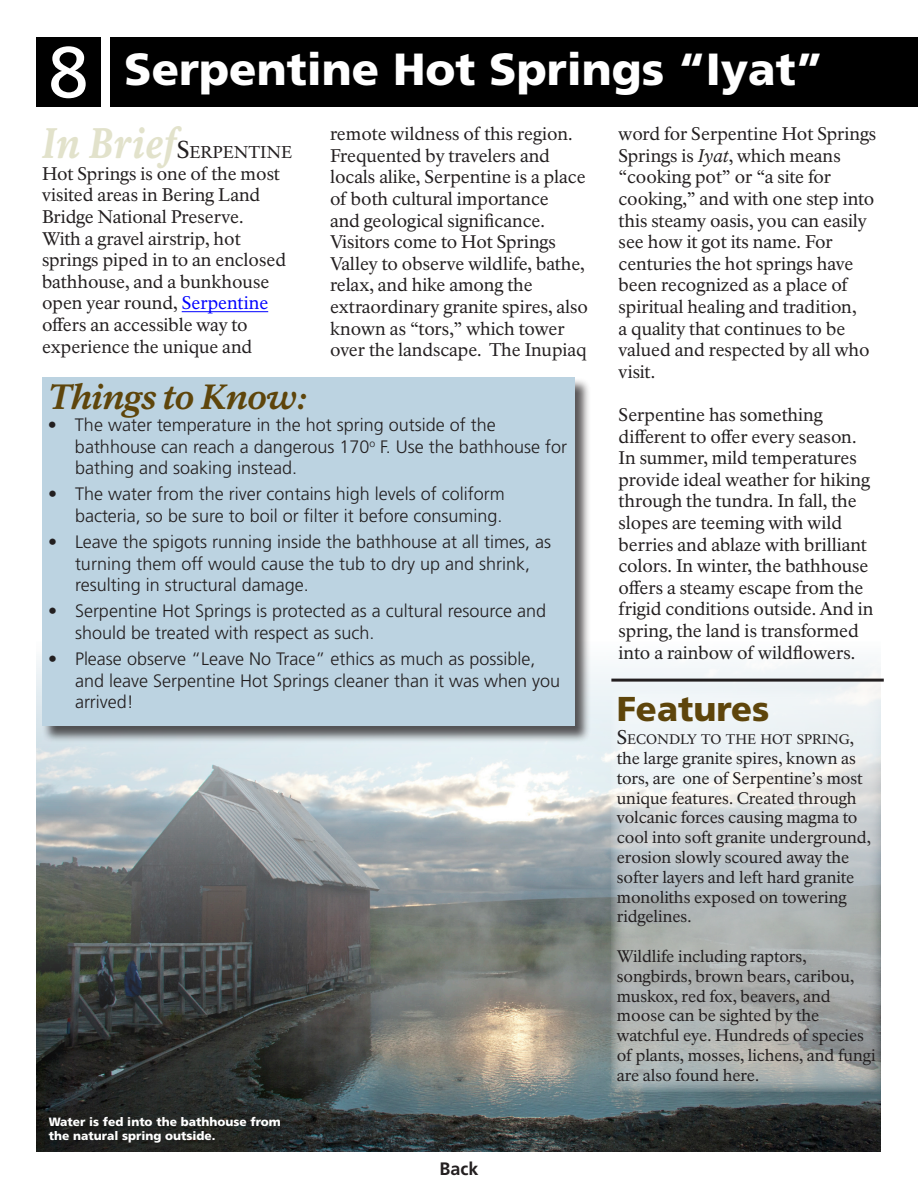
<style>
.page{position:relative;width:918px;height:1188px;background:#fff}
.page>*{position:absolute;margin:0;border:0;box-sizing:border-box;transform-origin:0 0}
.t1{font:900 45px "Frutiger LT Std";color:#fff}
.t2{font:italic 800 42px "NPS Rawlinson OT Cond";color:#e2e2cb}
.t3{font:italic 800 34.5px "NPS Rawlinson OT Old";letter-spacing:-.02em;color:#5e450b}
.t4{font:900 34.5px "Frutiger LT Std";color:#5e450b}
.t5{font:18px/21.6px "NPS Rawlinson OT";color:#231f20}
.t6{font:300 18px/21.6px "Frutiger LT Std";color:#231f20}
.t7{font:700 18px "Frutiger LT Std";color:#231f20}
.t8{font:16.8px "NPS Rawlinson OT";color:#231f20}
.t9{font:16.5px/19.8px "NPS Rawlinson OT";letter-spacing:-.005em;color:#231f20}
.t10{font:13.65px "NPS Rawlinson OT";color:#231f20}
.t11{font:900 12px/14.4px "Frutiger LT Std";color:#fff}
.s1{font-weight:400;font-size:72px}
.s2{font-style:italic}
.s3{font-size:19.5px}
.s4{font-size:16.5px}
.s5{font-size:24px}
.s6{color:#00f}
</style>
<div class="page">
<img style="left:36px;top:660px;width:845px;height:492px">
<svg style="left:611px;top:689px;width:270px;height:403px;background:#c0c5c5"></svg>
<div style="left:42px;top:378px;width:549px;height:365px;background:#231f20;opacity:.75"></div>
<div style="left:42px;top:378px;width:532px;height:348px;background:#bcd3e1"></div>
<hr style="left:182px;top:311px;width:86px;height:1px;background:#00f">
<hr style="left:611px;top:679px;width:273px;height:3px;background:#231f20">
<div style="left:111px;top:37px;width:807px;height:70px;background:#000"></div>
<div style="left:36px;top:37px;width:65px;height:70px;background:#000"></div>
<h2 class="t1" style="left:48px;top:42px;width:776px"><span class="s1">8</span> Serpentine Hot Springs “Iyat”</h2>
<h3 class="t2" style="left:42px;top:119px;width:136px">In Brief</h3>
<p class="t5" style="left:330px;top:123px;width:259px">remote wildness of this region.<br>Frequented by travelers and locals alike, Serpentine is a place of both cultural importance<br>and geological signifcance.<br>Visitors come to Hot Springs<br>Valley to observe wildlife, bathe, relax, and hike among the extraordinary granite spires, also known as “tors,” which tower over the landscape. The Inupiaq</p>
<p class="t5" style="left:619px;top:123px;width:259px">word for Serpentine Hot Springs<br>Springs is <span class="s2">Iyat</span>, which means “cooking pot” or “a site for cooking,” and with one step into this steamy oasis, you can easily see how it got its name. For centuries the hot springs have been recognized as a place of spiritual healing and tradition,<br>a quality that continues to be valued and respected by all who visit.</p>
<p class="t5" style="left:619px;top:404px;width:256px">Serpentine has something diferent to ofer every season.<br>In summer, mild temperatures provide ideal weather for hiking through the tundra. In fall, the slopes are teeming with wild berries and ablaze with brilliant colors. In winter, the bathhouse ofers a steamy escape from the frigid conditions outside. And in spring, the land is transformed into a rainbow of wildfowers.</p>
<h3 class="t4" style="left:617px;top:688px;width:154px">Features</h3>
<p class="t10" style="left:617px;top:731px;width:239px"><span class="s3">S</span>ECONDLY TO THE HOT SPRING<span class="s4">,</span></p>
<p class="t9" style="left:617px;top:748px;width:255px">the large granite spires, known as tors, are one of Serpentine’s most unique features. Created through volcanic forces causing magma to cool into soft granite underground, erosion slowly scoured away the softer layers and left hard granite monoliths exposed on towering ridgelines.</p>
<p class="t9" style="left:617px;top:946px;width:260px">Wildlife including raptors, songbirds, brown bears, caribou, muskox, red fox, beavers, and moose can be sighted by the watchful eye. Hundreds of species of plants, mosses, lichens, and fungi are also found here.</p>
<p class="t8" style="left:177px;top:142px;width:117px"><span class="s5">S</span>ERPENTINE</p>
<p class="t5" style="left:42px;top:163px;width:246px">Hot Springs is one of the most visited areas in Bering Land<br>Bridge National Preserve.<br>With a gravel airstrip, hot springs piped in to an enclosed bathhouse, and a bunkhouse open year round, <span class="s6">Serpentine </span>ofers an accessible way to experience the unique and</p>
<h3 class="t3" style="left:48px;top:377px;width:260px">Things to Know:</h3>
<p class="t6" style="left:75px;top:414px;width:494px;text-indent:-27px">• The water temperature in the hot spring outside of the bathhouse can reach a dangerous 170<sup>o</sup> F. Use the bathhouse for bathing and soaking instead.</p>
<p class="t6" style="left:48px;top:484px;width:458px;text-align:right">• The water from the river contains high levels of coliform bacteria, so be sure to boil or flter it before consuming.</p>
<p class="t6" style="left:75px;top:531px;width:478px;text-indent:-27px">• Leave the spigots running inside the bathhouse at all times, as turning them off would cause the tub to dry up and shrink, resulting in structural damage.</p>
<p class="t6" style="left:75px;top:601px;width:473px;text-indent:-27px">• Serpentine Hot Springs is protected as a cultural resource and should be treated with respect as such.</p>
<p class="t6" style="left:75px;top:648px;width:487px;text-indent:-27px">• Please observe “Leave No Trace” ethics as much as possible, and leave Serpentine Hot Springs cleaner than it was when you arrived!</p>
<p class="t11" style="left:49px;top:1115px;width:234px">Water is fed into the bathhouse from the natural spring outside.</p>
<p class="t7" style="left:439px;top:1158px;width:41px">Back</p>
</div>
